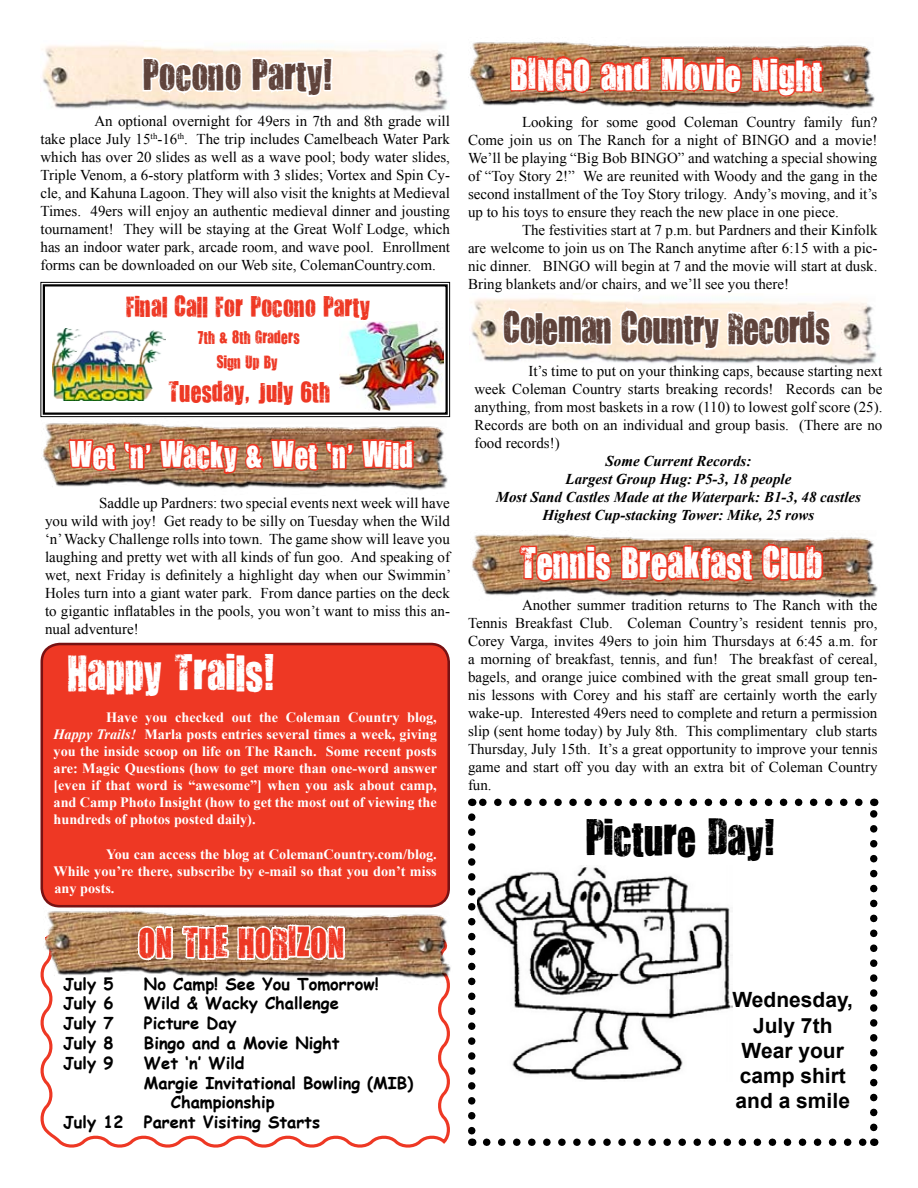
<style>
.page{position:relative;width:918px;height:1188px;background:#fff}
.page>*{position:absolute;margin:0;border:0;box-sizing:border-box;transform-origin:0 0}
.t1{font:42px "You Are Loved";letter-spacing:.01em;color:#fff}
.t2{font:42px "You Are Loved";color:#000}
.t3{font:36px "You Are Loved";letter-spacing:.01em;color:#fff}
.t4{font:36px "You Are Loved";letter-spacing:-.01em;color:#5f433b;scale:.96 1}
.t5{font:36px "You Are Loved";letter-spacing:.01em;color:#5f433b}
.t6{font:34.5px "You Are Loved";letter-spacing:.01em;color:#ee3824}
.t7{font:30px "You Are Loved";letter-spacing:.01em;color:#fff}
.t8{font:24px "You Are Loved";letter-spacing:.01em;color:#ee3824}
.t9{font:700 21px/25.2px "Arial";color:#000;text-align:center}
.t10{font:700 16.5px "Comic Sans MS";color:#000}
.t11{font:15px/18px "Times New Roman";color:#000;text-align:justify}
.t12{font:italic 700 15px/18px "Times New Roman";color:#000;text-align:center}
.t13{font:15px/25.3px "You Are Loved";letter-spacing:.01em;color:#ee3824;text-align:center}
.t14{font:700 14.25px/17.1px "Times New Roman";color:#fff;text-align:justify}
.s1{font-style:italic}
</style>
<div class="page">
<img style="left:472px;top:534px;width:406px;height:65px">
<img style="left:471px;top:293px;width:406px;height:72px">
<div style="left:42px;top:644px;width:407px;height:262px;background:#ee3824;border-radius:18px"></div>
<div style="left:41px;top:643px;width:409px;height:264px;border:3px solid #781213;border-radius:18px"></div>
<img style="left:42px;top:45px;width:406px;height:67px">
<svg style="left:40px;top:282px;width:410px;height:135px"></svg>
<div style="left:43px;top:284px;width:405px;height:131px;border:2px solid #000"></div>
<svg style="left:487px;top:1138px;width:379px;height:8px"></svg>
<svg style="left:479px;top:799px;width:380px;height:7px"></svg>
<svg style="left:468px;top:817px;width:8px;height:329px"></svg>
<svg style="left:870px;top:799px;width:8px;height:328px"></svg>
<img style="left:468px;top:41px;width:407px;height:68px">
<img style="left:477px;top:865px;width:256px;height:215px">
<svg style="left:40px;top:963px;width:410px;height:185px"></svg>
<img style="left:44px;top:907px;width:407px;height:78px">
<svg style="left:132px;top:915px;width:216px;height:49px"></svg>
<svg style="left:517px;top:539px;width:308px;height:47px;background:#cb5c40"></svg>
<svg style="left:497px;top:299px;width:336px;height:54px"></svg>
<svg style="left:507px;top:52px;width:237px;height:45px;background:#cc573b"></svg>
<svg style="left:750px;top:53px;width:76px;height:45px;background:#cf4f35"></svg>
<svg style="left:140px;top:55px;width:104px;height:44px"></svg>
<svg style="left:250px;top:55px;width:88px;height:44px"></svg>
<img style="left:52px;top:329px;width:67px;height:72px">
<img style="left:339px;top:322px;width:104px;height:89px">
<svg style="left:119px;top:281px;width:258px;height:129px"></svg>
<img style="left:41px;top:422px;width:407px;height:68px">
<svg style="left:66px;top:436px;width:353px;height:40px;background:#c65e40"></svg>
<h2 class="t5" style="left:143px;top:50px;width:192px">Pocono Party!</h2>
<h2 class="t3" style="left:510px;top:50px;width:314px">BINGO and Movie Night</h2>
<p class="t11" style="left:40px;top:112px;width:411px;text-indent:54px">An optional overnight for 49ers in 7th and 8th grade will take place July 15<sup>th</sup>-16<sup>th</sup>. The trip includes Camelbeach Water Park which has over 20 slides as well as a wave pool; body water slides, Triple Venom, a 6-story platform with 3 slides; Vortex and Spin Cy&shy;cle, and Kahuna Lagoon. They will also visit the knights at Medieval Times. 49ers will enjoy an authentic medieval dinner and jousting tournament! They will be staying at the Great Wolf Lodge, which has an indoor water park, arcade room, and wave pool. Enrollment forms can be downloaded on our Web site, ColemanCountry.com.</p>
<p class="t11" style="left:468px;top:112px;width:411px;text-indent:54px">Looking for some good Coleman Country family fun?<br>Come join us on The Ranch for a night of BINGO and a movie!<br>We’ll be playing “Big Bob BINGO” and watching a special showing of “Toy Story 2!” We are reunited with Woody and the gang in the second installment of the Toy Story trilogy. Andy’s moving, and it’s up to his toys to ensure they reach the new place in one piece.</p>
<p class="t11" style="left:468px;top:220px;width:411px;text-indent:54px">The festivities start at 7 p.m. but Pardners and their Kinfolk are welcome to join us on The Ranch anytime after 6:15 with a pic&shy;nic dinner. BINGO will begin at 7 and the movie will start at dusk.<br>Bring blankets and/or chairs, and we’ll see you there!</p>
<h3 class="t8" style="left:125px;top:290px;width:246px">Final Call For Pocono Party</h3>
<p class="t13" style="left:197px;top:323px;width:104px">7th &amp; 8th Graders<br>Sign Up By</p>
<h3 class="t8" style="left:169px;top:375px;width:163px">Tuesday, July 6th</h3>
<h3 class="t7" style="left:70px;top:435px;width:345px">Wet ‘n’ Wacky &amp; Wet ‘n’ Wild</h3>
<p class="t11" style="left:45px;top:494px;width:408px;text-indent:54px">Saddle up Pardners: two special events next week will have you wild with joy! Get ready to be silly on Tuesday when the Wild ‘n’ Wacky Challenge rolls into town. The game show will leave you laughing and pretty wet with all kinds of fun goo. And speaking of wet, next Friday is definitely a highlight day when our Swimmin’ Holes turn into a giant water park. From dance parties on the deck to gigantic inflatables in the pools, you won’t want to miss this an&shy;nual adventure!</p>
<h1 class="t1" style="left:68px;top:644px;width:209px">Happy Trails!</h1>
<p class="t14" style="left:54px;top:708px;width:385px;text-indent:52px">Have you checked out the Coleman Country blog, <span class="s1">Happy Trails!</span> Marla posts entries several times a week, giving you the inside scoop on life on The Ranch. Some recent posts are: Magic Questions (how to get more than one-word answer [even if that word is “awesome”] when you ask about camp, and Camp Photo Insight (how to get the most out of viewing the hundreds of photos posted daily).</p>
<p class="t14" style="left:54px;top:845px;width:385px;text-indent:52px">You can access the blog at ColemanCountry.com/blog.<br>While you’re there, subscribe by e-mail so that you don’t miss any posts.</p>
<h3 class="t6" style="left:138px;top:919px;width:208px">ON THE HORIZON</h3>
<p class="t10" style="left:63px;top:971px;width:52px">July 5</p>
<p class="t10" style="left:144px;top:971px;width:236px">No Camp! See You Tomorrow!</p>
<p class="t10" style="left:63px;top:991px;width:52px">July 6</p>
<p class="t10" style="left:144px;top:991px;width:196px">Wild &amp; Wacky Challenge</p>
<p class="t10" style="left:63px;top:1011px;width:52px">July 7</p>
<p class="t10" style="left:144px;top:1011px;width:94px">Picture Day</p>
<p class="t10" style="left:63px;top:1031px;width:52px">July 8</p>
<p class="t10" style="left:144px;top:1031px;width:197px">Bingo and a Movie Night</p>
<p class="t10" style="left:63px;top:1051px;width:52px">July 9</p>
<p class="t10" style="left:144px;top:1051px;width:102px">Wet ‘n’ Wild</p>
<p class="t10" style="left:144px;top:1070px;width:271px">Margie Invitational Bowling (MIB)</p>
<p class="t10" style="left:171px;top:1090px;width:105px">Championship</p>
<p class="t10" style="left:63px;top:1110px;width:259px">July 12 Parent Visiting Starts</p>
<h2 class="t4" style="left:504px;top:303px;width:341px">Coleman Country Records</h2>
<p class="t11" style="left:474px;top:362px;width:410px;text-indent:54px">It’s time to put on your thinking caps, because starting next week Coleman Country starts breaking records! Records can be anything, from most baskets in a row (110) to lowest golf score (25).<br>Records are both on an individual and group basis. (There are no food records!)</p>
<p class="t12" style="left:496px;top:452px;width:367px">Some Current Records:<br>Largest Group Hug: P5-3, 18 people<br>Most Sand Castles Made at the Waterpark: B1-3, 48 castles Highest Cup-stacking Tower: Mike, 25 rows</p>
<h2 class="t3" style="left:521px;top:538px;width:304px">Tennis Breakfast Club</h2>
<p class="t11" style="left:468px;top:596px;width:411px;text-indent:54px">Another summer tradition returns to The Ranch with the Tennis Breakfast Club. Coleman Country’s resident tennis pro, Corey Varga, invites 49ers to join him Thursdays at 6:45 a.m. for a morning of breakfast, tennis, and fun! The breakfast of cereal, bagels, and orange juice combined with the great small group ten&shy;nis lessons with Corey and his staff are certainly worth the early wake-up. Interested 49ers need to complete and return a permission slip (sent home today) by July 8th. This complimentary club starts Thursday, July 15th. It’s a great opportunity to improve your tennis game and start off you day with an extra bit of Coleman Country fun.</p>
<h1 class="t2" style="left:585px;top:809px;width:192px">Picture Day!</h1>
<h3 class="t9" style="left:733px;top:988px;width:122px">Wednesday,<br>July 7th<br>Wear your camp shirt and a smile</h3>
</div>
